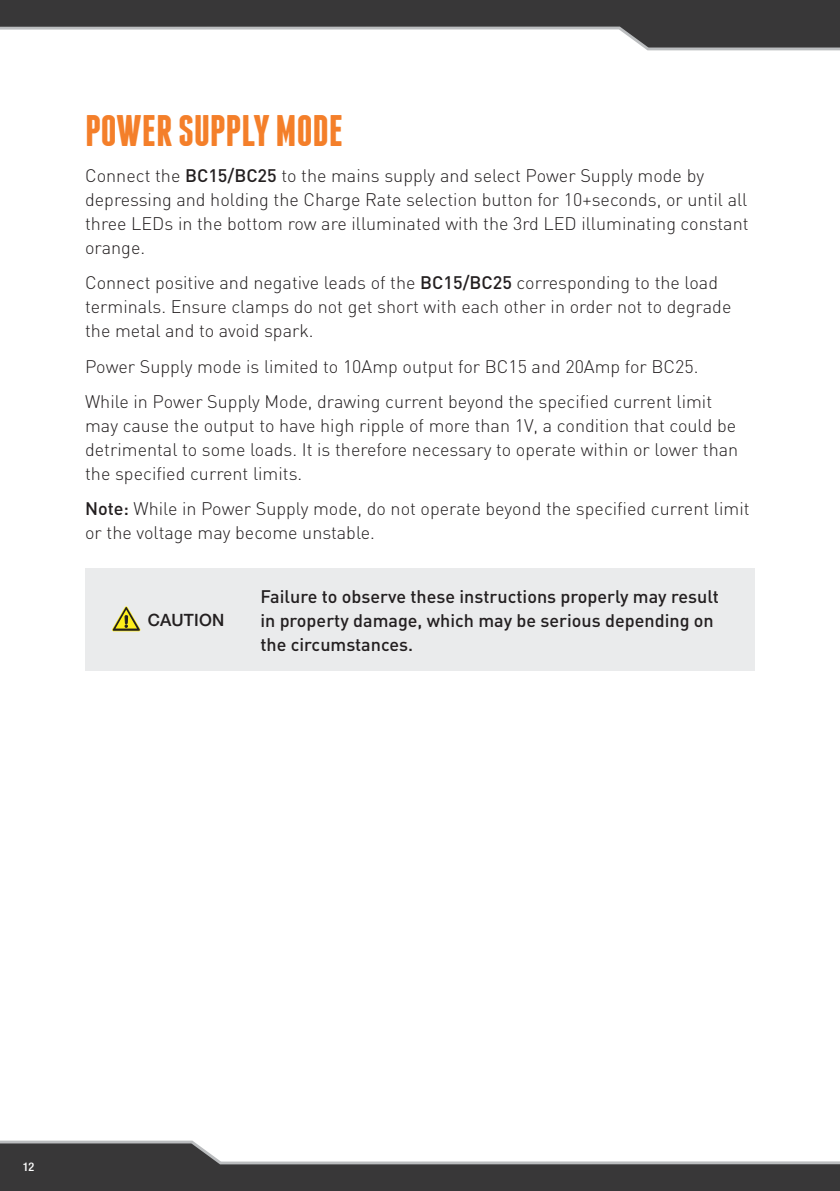
<style>
.page{position:relative;width:840px;height:1191px;background:#fff}
.page>*{position:absolute;margin:0;border:0;box-sizing:border-box;transform-origin:0 0}
.Manual_HEADER_1{font:700 44px "Franchise";color:#f47f2a}
.Manual_BODY{font:300 18px/24px "DIN";color:#231f20}
.Manual_BODY_Med{font:500 18px/24px "DIN";color:#231f20}
.Table_1{font:500 16.8px "Helvetica Neue LT";letter-spacing:.01em;color:#231f20}
.t1{font:500 condensed 12px "Helvetica Neue LT";color:#fff}
.s1{font-weight:500}
</style>
<div class="page">
<div style="left:0;top:1165px;width:839px;height:26px;background:#383738"></div>
<svg style="left:0;top:1140px;width:839px;height:25px"></svg>
<div style="left:0;top:0;width:839px;height:25px;background:#383738"></div>
<svg style="left:0;top:25px;width:839px;height:26px"></svg>
<div style="left:85px;top:568px;width:669px;height:102px;background:#eaebec"></div>
<svg style="left:112px;top:606px;width:28px;height:25px"></svg>
<p class="Manual_HEADER_1" style="left:85px;top:110px;width:260px">POWER SUPPLY MODE</p>
<p class="Manual_BODY" style="left:85px;top:163px;width:664px">Connect the <span class="s1">BC15/BC25</span> to the mains supply and select Power Supply mode by depressing and holding the Charge Rate selection button for 10+seconds, or until all three LEDs in the bottom row are illuminated with the 3rd LED illuminating constant orange.</p>
<p class="Manual_BODY" style="left:85px;top:270px;width:647px">Connect positive and negative leads of the <span class="s1">BC15/BC25</span> corresponding to the load terminals. Ensure clamps do not get short with each other in order not to degrade the metal and to avoid spark.</p>
<p class="Manual_BODY" style="left:85px;top:354px;width:614px">Power Supply mode is limited to 10Amp output for BC15 and 20Amp for BC25.</p>
<p class="Manual_BODY" style="left:85px;top:389px;width:654px">While in Power Supply Mode, drawing current beyond the specified current limit may cause the output to have high ripple of more than 1V, a condition that could be detrimental to some loads. It is therefore necessary to operate within or lower than the specified current limits.</p>
<p class="Manual_BODY" style="left:85px;top:496px;width:665px"><span class="s1">Note:</span> While in Power Supply mode, do not operate beyond the specified current limit or the voltage may become unstable.</p>
<p class="Table_1" style="left:148px;top:609px;width:78px">CAUTION</p>
<p class="Manual_BODY_Med" style="left:260px;top:584px;width:460px">Failure to observe these instructions properly may result in property damage, which may be serious depending on the circumstances.</p>
<p class="t1" style="left:23px;top:1159px;width:13px">12</p>
</div>
